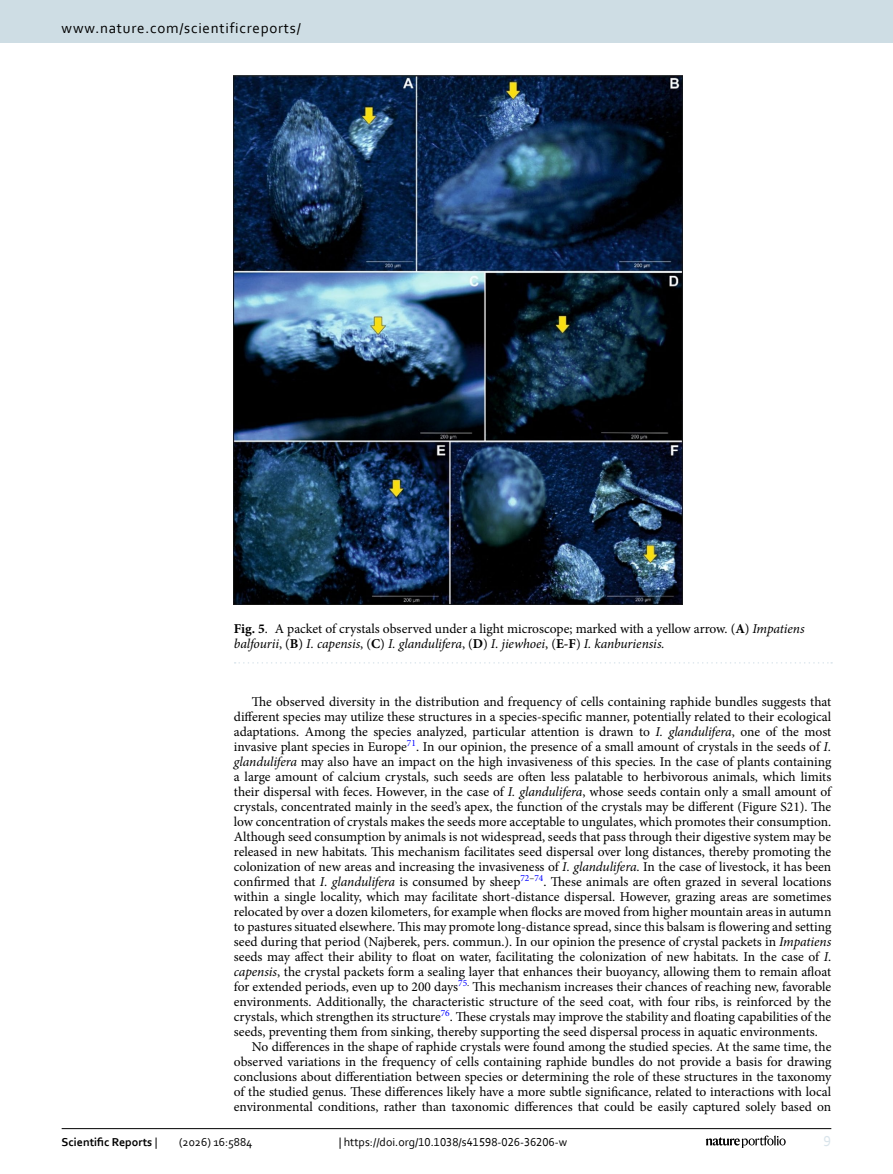
<style>
.page{position:relative;width:893px;height:1174px;background:#fff}
.page>*{position:absolute;margin:0;border:0;box-sizing:border-box;transform-origin:0 0}
.t1{font:15px "Corbel";letter-spacing:.05em;color:#000}
.t2{font:15px "Corbel";color:#d9e4eb}
.Body_Text_Indent{font:13.5px/15px "Minion Pro";color:#000;text-align:justify}
.Figure_Caption{font:13.5px/15px "Minion Pro";color:#000}
.t3{font:12px "Corbel";color:#000}
.t4{font:700 12px "Corbel";color:#000}
.s1{font-weight:700}
.s2{font-style:italic}
.s3{font-weight:400}
</style>
<div class="page">
<img style="left:234px;top:76px;width:449px;height:529px">
<svg style="left:235px;top:662px;width:597px;height:1px"></svg>
<hr style="left:62px;top:1128px;width:769px;height:1px;background:#000">
<svg style="left:706px;top:1135px;width:80px;height:12px"></svg>
<div style="left:0;top:0;width:893px;height:43px;background:#cedde4"></div>
<p class="t1" style="left:62px;top:18px;width:241px">www.nature.com/scientificreports/</p>
<p class="Figure_Caption" style="left:234px;top:621px;width:572px"><span class="s1">Fig. 5</span>. A packet of crystals observed under a light microscope; marked with a yellow arrow. (<span class="s1">A</span>) <span class="s2">Impatiens balfourii</span>, (<span class="s1">B</span>) <span class="s2">I. capensis</span>, (<span class="s1">C</span>) <span class="s2">I. glandulifera</span>, (<span class="s1">D</span>) <span class="s2">I. jiewhoei</span>, (<span class="s1">E-F</span>) <span class="s2">I. kanburiensis.</span></p>
<p class="Body_Text_Indent" style="left:234px;top:694px;width:599px;text-indent:18px">The observed diversity in the distribution and frequency of cells containing raphide bundles suggests that different species may utilize these structures in a species-specific manner, potentially related to their ecological adaptations. Among the species analyzed, particular attention is drawn to <span class="s2">I. glandulifera</span>, one of the most invasive plant species in Europe<sup>71</sup>. In our opinion, the presence of a small amount of crystals in the seeds of <span class="s2">I. glandulifera</span> may also have an impact on the high invasiveness of this species. In the case of plants containing a large amount of calcium crystals, such seeds are often less palatable to herbivorous animals, which limits their dispersal with feces. However, in the case of <span class="s2">I. glandulifera</span>, whose seeds contain only a small amount of crystals, concentrated mainly in the seed’s apex, the function of the crystals may be different (Figure S21). The low concentration of crystals makes the seeds more acceptable to ungulates, which promotes their consumption.<br>Although seed consumption by animals is not widespread, seeds that pass through their digestive system may be released in new habitats. This mechanism facilitates seed dispersal over long distances, thereby promoting the colonization of new areas and increasing the invasiveness of <span class="s2">I. glandulifera</span>. In the case of livestock, it has been confirmed that <span class="s2">I. glandulifera</span> is consumed by sheep<sup>72</sup><sup>–</sup><sup>74</sup>. These animals are often grazed in several locations within a single locality, which may facilitate short-distance dispersal. However, grazing areas are sometimes relocated by over a dozen kilometers, for example when flocks are moved from higher mountain areas in autumn to pastures situated elsewhere. This may promote long-distance spread, since this balsam is flowering and setting seed during that period (Najberek, pers. commun.). In our opinion the presence of crystal packets in <span class="s2">Impatiens </span>seeds may affect their ability to float on water, facilitating the colonization of new habitats. In the case of <span class="s2">I</span>. <span class="s2">capensis</span>, the crystal packets form a sealing layer that enhances their buoyancy, allowing them to remain afloat for extended periods, even up to 200 days<sup>75</sup><sup>.</sup> This mechanism increases their chances of reaching new, favorable environments. Additionally, the characteristic structure of the seed coat, with four ribs, is reinforced by the crystals, which strengthen its structure<sup>76</sup>. These crystals may improve the stability and floating capabilities of the seeds, preventing them from sinking, thereby supporting the seed dispersal process in aquatic environments.</p>
<p class="Body_Text_Indent" style="left:234px;top:1039px;width:599px;text-indent:18px">No differences in the shape of raphide crystals were found among the studied species. At the same time, the observed variations in the frequency of cells containing raphide bundles do not provide a basis for drawing conclusions about differentiation between species or determining the role of these structures in the taxonomy of the studied genus. These differences likely have a more subtle significance, related to interactions with local environmental conditions, rather than taxonomic differences that could be easily captured solely based on</p>
<p class="t4" style="left:62px;top:1134px;width:97px">Scientific Reports <span class="s3">|</span></p>
<p class="t3" style="left:179px;top:1134px;width:75px">(2026) 16:5884</p>
<p class="t3" style="left:339px;top:1134px;width:230px">| https://doi.org/10.1038/s41598-026-36206-w</p>
<p class="t2" style="left:824px;top:1132px;width:9px">9</p>
</div>
